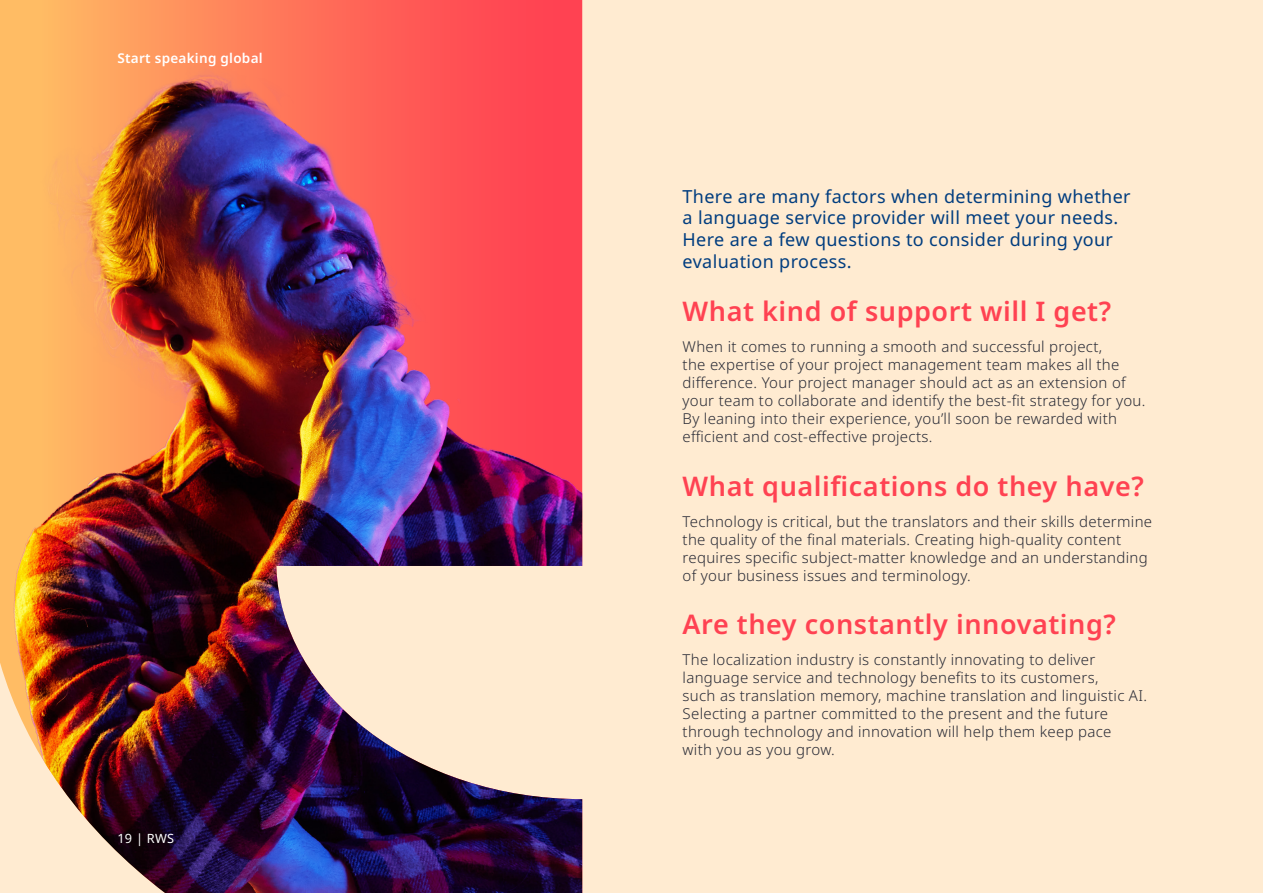
<style>
.page{position:relative;width:1263px;height:893px;background:#ffebd1}
.page>*{position:absolute;margin:0;border:0;box-sizing:border-box;transform-origin:0 0}
.t1{font:600 27px "Noto Sans";letter-spacing:.02em;color:#ff4252}
.t2{font:18px/21.6px "Noto Sans";letter-spacing:.02em;color:#003d7f}
.t3{font:300 15px/18px "Noto Sans";letter-spacing:.02em;color:#292b36}
.t4{font:600 13.5px "Noto Sans";letter-spacing:.02em;color:#fff}
.t5{font:12.75px "Noto Sans";color:#fff}
</style>
<div class="page">
<img style="left:0;top:0;width:582px;height:893px">
<p class="t4" style="left:117px;top:49px;width:147px">Start speaking global</p>
<p class="t5" style="left:117px;top:829px;width:58px">19 | RWS</p>
<p class="t2" style="left:683px;top:186px;width:450px">There are many factors when determining whether a language service provider will meet your needs.<br>Here are a few questions to consider during your evaluation process.</p>
<h1 class="t1" style="left:683px;top:293px;width:430px">What kind of support will I get?</h1>
<p class="t3" style="left:683px;top:338px;width:464px">When it comes to running a smooth and successful project,<br>the expertise of your project management team makes all the difference. Your project manager should act as an extension of your team to collaborate and identify the best-fit strategy for you.<br>By leaning into their experience, you’ll soon be rewarded with efficient and cost-effective projects.</p>
<h1 class="t1" style="left:683px;top:467px;width:463px">What qualifications do they have?</h1>
<p class="t3" style="left:683px;top:512px;width:471px">Technology is critical, but the translators and their skills determine the quality of the final materials. Creating high-quality content requires specific subject-matter knowledge and an understanding of your business issues and terminology.</p>
<h1 class="t1" style="left:683px;top:605px;width:435px">Are they constantly innovating?</h1>
<p class="t3" style="left:683px;top:651px;width:466px">The localization industry is constantly innovating to deliver language service and technology benefits to its customers,<br>such as translation memory, machine translation and linguistic AI.<br>Selecting a partner committed to the present and the future through technology and innovation will help them keep pace<br>with you as you grow.</p>
</div>
